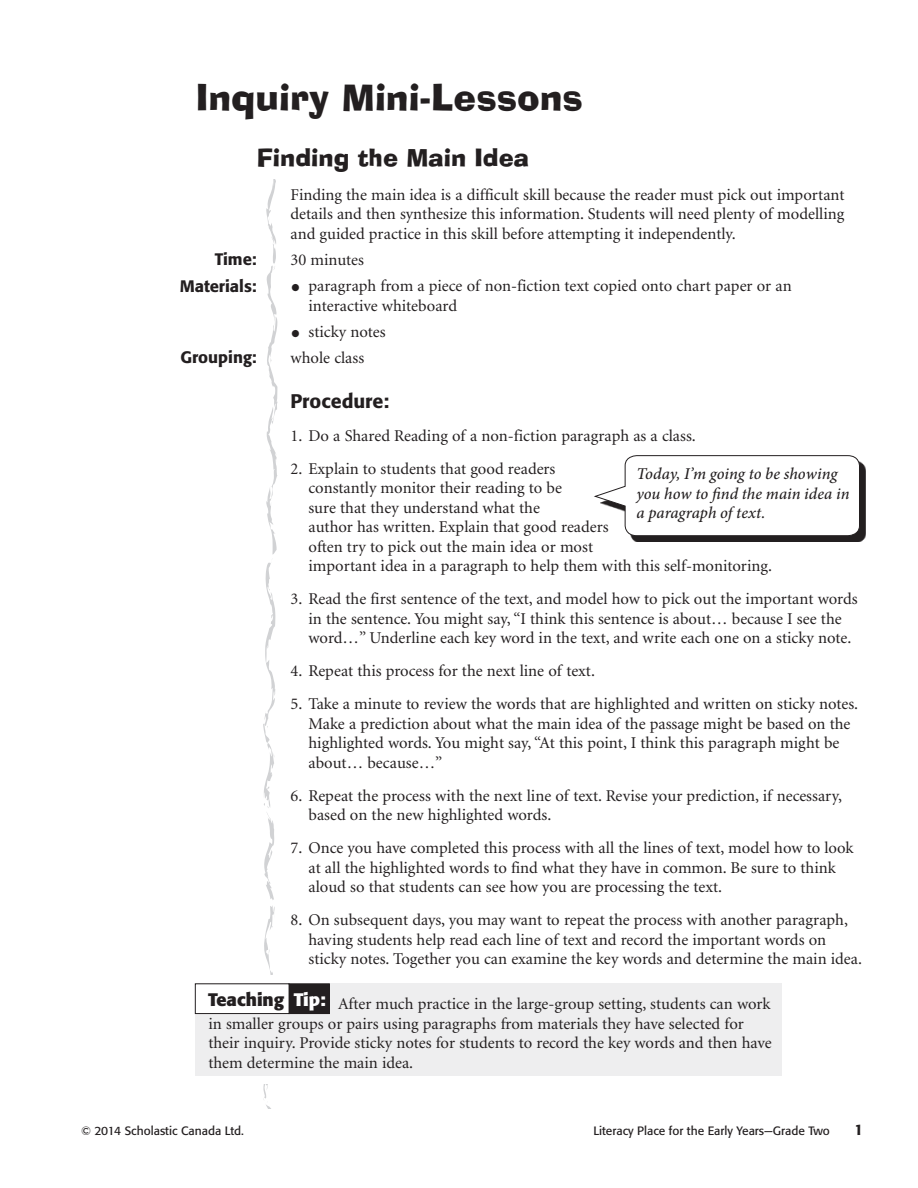
<style>
.page{position:relative;width:918px;height:1188px;background:#fff}
.page>*{position:absolute;margin:0;border:0;box-sizing:border-box;transform-origin:0 0}
.t1{font:36px "Ad Lib BT";color:#231f20}
.t2{font:24px "Ad Lib BT";color:#231f20}
.t3{font:500 19.5px "Formata";color:#231f20}
.t4{font:700 18px "Formata";color:#231f20}
.Body{font:16.5px/19.5px "Minion";color:#231f20}
.t5{font:italic 500 16.5px/19.5px "Minion Pro";color:#231f20}
.t6{font:500 16.5px "Formata";color:#231f20}
.Body_space_after{font:16.5px "Minion";color:#231f20}
.t7{font:500 15px "Formata";color:#231f20}
.t8{font:12px "Formata";color:#231f20}
.s1{font-size:34.5px}
.s2{color:#fff}
</style>
<div class="page">
<svg style="left:263px;top:179px;width:15px;height:929px"></svg>
<div style="left:600px;top:461px;width:266px;height:81px;background:#231f20"></div>
<div style="left:594px;top:455px;width:266px;height:81px;background:#fff"></div>
<div style="left:256px;top:975px;width:59px;height:109px;background:#fff"></div>
<div style="left:195px;top:983px;width:587px;height:93px;background:#eeeeef"></div>
<div style="left:289px;top:984px;width:40px;height:30px;background:#231f20"></div>
<div style="left:289px;top:983px;width:41px;height:31px;border:1px solid #231f20"></div>
<div style="left:195px;top:984px;width:94px;height:30px;background:#fff"></div>
<div style="left:195px;top:983px;width:94px;height:31px;border:1px solid #231f20"></div>
<p class="t1" style="left:196px;top:74px;width:389px">Inquiry Mini-Lessons</p>
<p class="t2" style="left:257px;top:142px;width:274px">Finding the Main Idea</p>
<p class="t6" style="left:215px;top:249px;width:43px">Time:</p>
<p class="t6" style="left:180px;top:276px;width:79px">Materials:</p>
<p class="t6" style="left:180px;top:347px;width:78px">Grouping:</p>
<p class="Body" style="left:291px;top:185px;width:556px;text-align:justify">Finding the main idea is a difficult skill because the reader must pick out important details and then synthesize this information. Students will need plenty of modelling and guided practice in this skill before attempting it independently.</p>
<p class="Body" style="left:291px;top:251px;width:75px">30 minutes</p>
<p class="Body" style="left:309px;top:277px;width:485px;text-indent:-18px"><span class="s1">•</span> paragraph from a piece of non-fiction text copied onto chart paper or an interactive whiteboard</p>
<p class="Body" style="left:291px;top:323px;width:97px"><span class="s1">•</span> sticky notes</p>
<p class="Body_space_after" style="left:291px;top:350px;width:75px">whole class</p>
<p class="t3" style="left:291px;top:389px;width:100px">Procedure:</p>
<p class="Body" style="left:291px;top:426px;width:407px">1. Do a Shared Reading of a non-fiction paragraph as a class.</p>
<p class="Body" style="left:309px;top:459px;width:465px;text-indent:-18px">2. Explain to students that good readers<br>constantly monitor their reading to be<br>sure that they understand what the<br>author has written. Explain that good readers<br>often try to pick out the main idea or most<br>important idea in a paragraph to help them with this self-monitoring.</p>
<p class="Body" style="left:309px;top:590px;width:551px;text-indent:-18px">3. Read the first sentence of the text, and model how to pick out the important words in the sentence. You might say, “I think this sentence is about… because I see the word…” Underline each key word in the text, and write each one on a sticky note.</p>
<p class="Body" style="left:291px;top:662px;width:306px">4. Repeat this process for the next line of text.</p>
<p class="Body" style="left:309px;top:695px;width:551px;text-indent:-18px">5. Take a minute to review the words that are highlighted and written on sticky notes.<br>Make a prediction about what the main idea of the passage might be based on the highlighted words. You might say, “At this point, I think this paragraph might be about… because…”</p>
<p class="Body" style="left:309px;top:786px;width:535px;text-indent:-18px">6. Repeat the process with the next line of text. Revise your prediction, if necessary, based on the new highlighted words.</p>
<p class="Body" style="left:309px;top:839px;width:547px;text-indent:-18px">7. Once you have completed this process with all the lines of text, model how to look at all the highlighted words to find what they have in common. Be sure to think aloud so that students can see how you are processing the text.</p>
<p class="Body" style="left:309px;top:911px;width:555px;text-indent:-18px">8. On subsequent days, you may want to repeat the process with another paragraph, having students help read each line of text and record the important words on sticky notes. Together you can examine the key words and determine the main idea.</p>
<p class="t5" style="left:637px;top:464px;width:215px">Today, I’m going to be showing you how to find the main idea in a paragraph of text.</p>
<p class="t4" style="left:208px;top:988px;width:119px">Teaching <span class="s2">Tip:</span></p>
<p class="Body" style="left:208px;top:995px;width:565px;text-indent:130px">After much practice in the large-group setting, students can work in smaller groups or pairs using paragraphs from materials they have selected for their inquiry. Provide sticky notes for students to record the key words and then have them determine the main idea.</p>
<p class="t8" style="left:81px;top:1123px;width:165px">© 2014 Scholastic Canada Ltd.</p>
<p class="t8" style="left:593px;top:1123px;width:238px">Literacy Place for the Early Years—Grade Two</p>
<p class="t7" style="left:855px;top:1120px;width:10px">1</p>
</div>
